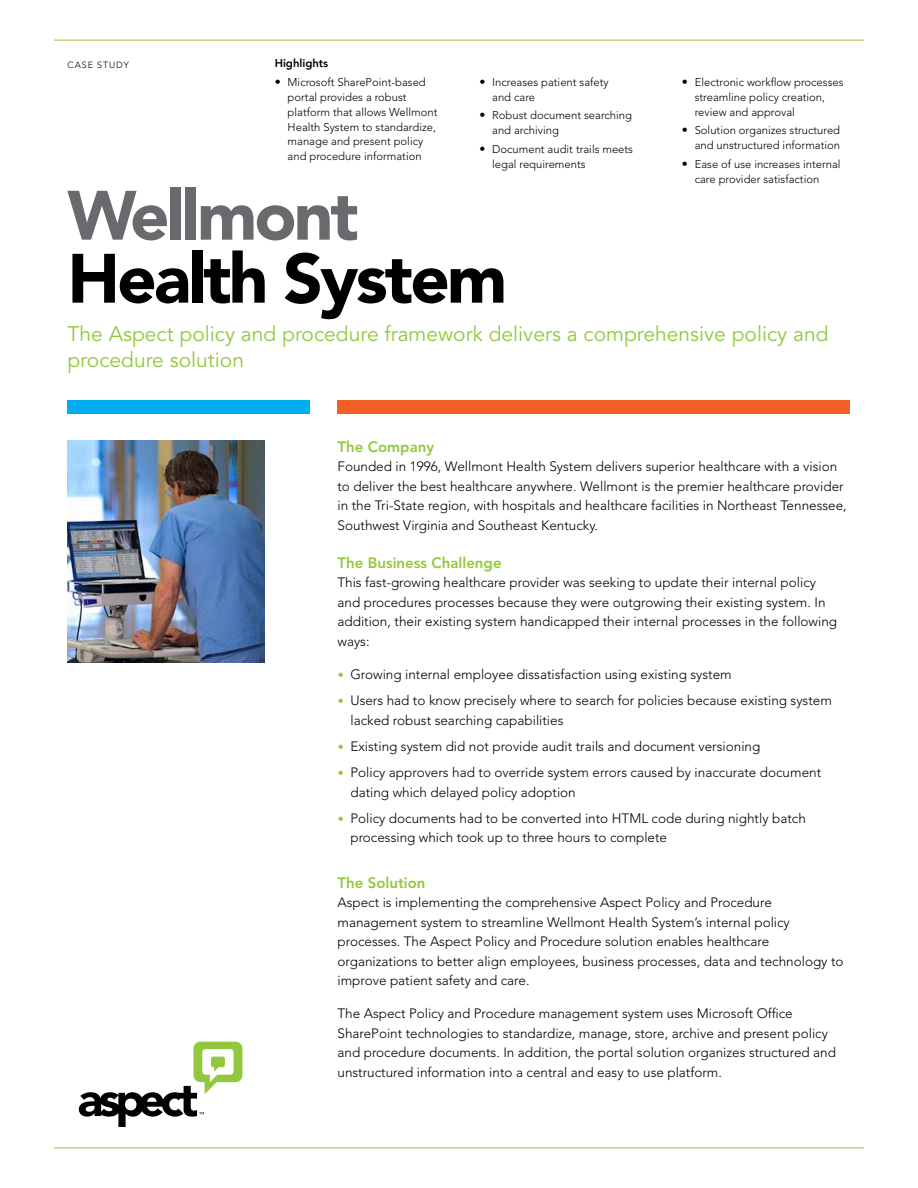
<style>
.page{position:relative;width:918px;height:1188px;background:#fff}
.page>*{position:absolute;margin:0;border:0;box-sizing:border-box;transform-origin:0 0}
.t1{font:900 69px "Avenir LT Std";letter-spacing:-.04em;color:#000}
.t2{font:900 69px "Avenir LT Std";letter-spacing:-.04em;color:#696a6d}
.t3{font:21px/25.2px "Avenir LT Std";color:#92c83e}
.t4{font:800 15px "Avenir LT Std";color:#92c83e}
.t5{font:300 13.5px/19.5px "Avenir LT Std";color:#000}
.t6{font:300 11.25px/15px "Avenir LT Std";color:#000}
.t7{font:800 11.25px "Avenir LT Std";color:#000}
.t8{font:300 9px "Avenir LT Std";letter-spacing:.1em;color:#000}
.s1{font-weight:900;font-size:12px}
.s2{font-weight:900;font-size:12px;color:#92c83e}
</style>
<div class="page">
<svg style="left:79px;top:1042px;width:163px;height:85px"></svg>
<div style="left:68px;top:400px;width:242px;height:13px;background:#00aeef"></div>
<div style="left:338px;top:400px;width:512px;height:13px;background:#f15f22"></div>
<hr style="left:54px;top:40px;width:810px;height:1px;background:#92c83e">
<hr style="left:54px;top:1148px;width:810px;height:1px;background:#92c83e">
<img style="left:68px;top:441px;width:196px;height:222px">
<p class="t8" style="left:68px;top:59px;width:63px">CASE STUDY</p>
<p class="t7" style="left:275px;top:56px;width:55px">Highlights</p>
<p class="t6" style="left:288px;top:74px;width:151px;text-indent:-13px"><span class="s1">•</span> Microsoft SharePoint-based portal provides a robust platform that allows Wellmont<br>Health System to standardize, manage and present policy and procedure information</p>
<p class="t6" style="left:492px;top:74px;width:118px;text-indent:-13px"><span class="s1">•</span> Increases patient safety and care</p>
<p class="t6" style="left:492px;top:108px;width:141px;text-indent:-13px"><span class="s1">•</span> Robust document searching and archiving</p>
<p class="t6" style="left:492px;top:141px;width:142px;text-indent:-13px"><span class="s1">•</span> Document audit trails meets legal requirements</p>
<p class="t6" style="left:695px;top:74px;width:150px;text-indent:-13px"><span class="s1">•</span> Electronic workflow processes streamline policy creation, review and approval</p>
<p class="t6" style="left:682px;top:123px;width:160px;text-align:right"><span class="s1">•</span> Solution organizes structured and unstructured information</p>
<p class="t6" style="left:695px;top:156px;width:147px;text-indent:-13px"><span class="s1">•</span> Ease of use increases internal care provider satisfaction</p>
<h1 class="t2" style="left:68px;top:174px;width:293px">Wellmont</h1>
<h1 class="t1" style="left:68px;top:237px;width:441px">Health System</h1>
<h2 class="t3" style="left:68px;top:322px;width:763px">The Aspect policy and procedure framework delivers a comprehensive policy and procedure solution</h2>
<p class="t4" style="left:338px;top:438px;width:98px">The Company</p>
<p class="t5" style="left:338px;top:457px;width:511px">Founded in 1996, Wellmont Health System delivers superior healthcare with a vision to deliver the best healthcare anywhere. Wellmont is the premier healthcare provider in the Tri-State region, with hospitals and healthcare facilities in Northeast Tennessee, Southwest Virginia and Southeast Kentucky.</p>
<p class="t4" style="left:338px;top:554px;width:166px">The Business Challenge</p>
<p class="t5" style="left:338px;top:573px;width:501px">This fast-growing healthcare provider was seeking to update their internal policy and procedures processes because they were outgrowing their existing system. In addition, their existing system handicapped their internal processes in the following ways:</p>
<p class="t5" style="left:338px;top:665px;width:396px"><span class="s2">•</span> Growing internal employee dissatisfaction using existing system</p>
<p class="t5" style="left:350px;top:691px;width:483px;text-indent:-13px"><span class="s2">•</span> Users had to know precisely where to search for policies because existing system lacked robust searching capabilities</p>
<p class="t5" style="left:338px;top:737px;width:424px"><span class="s2">•</span> Existing system did not provide audit trails and document versioning</p>
<p class="t5" style="left:350px;top:763px;width:472px;text-indent:-13px"><span class="s2">•</span> Policy approvers had to override system errors caused by inaccurate document dating which delayed policy adoption</p>
<p class="t5" style="left:350px;top:809px;width:457px;text-indent:-13px"><span class="s2">•</span> Policy documents had to be converted into HTML code during nightly batch processing which took up to three hours to complete</p>
<p class="t4" style="left:338px;top:874px;width:90px">The Solution</p>
<p class="t5" style="left:338px;top:893px;width:508px">Aspect is implementing the comprehensive Aspect Policy and Procedure management system to streamline Wellmont Health System’s internal policy processes. The Aspect Policy and Procedure solution enables healthcare organizations to better align employees, business processes, data and technology to improve patient safety and care.</p>
<p class="t5" style="left:338px;top:1004px;width:500px">The Aspect Policy and Procedure management system uses Microsoft Office SharePoint technologies to standardize, manage, store, archive and present policy and procedure documents. In addition, the portal solution organizes structured and unstructured information into a central and easy to use platform.</p>
</div>
